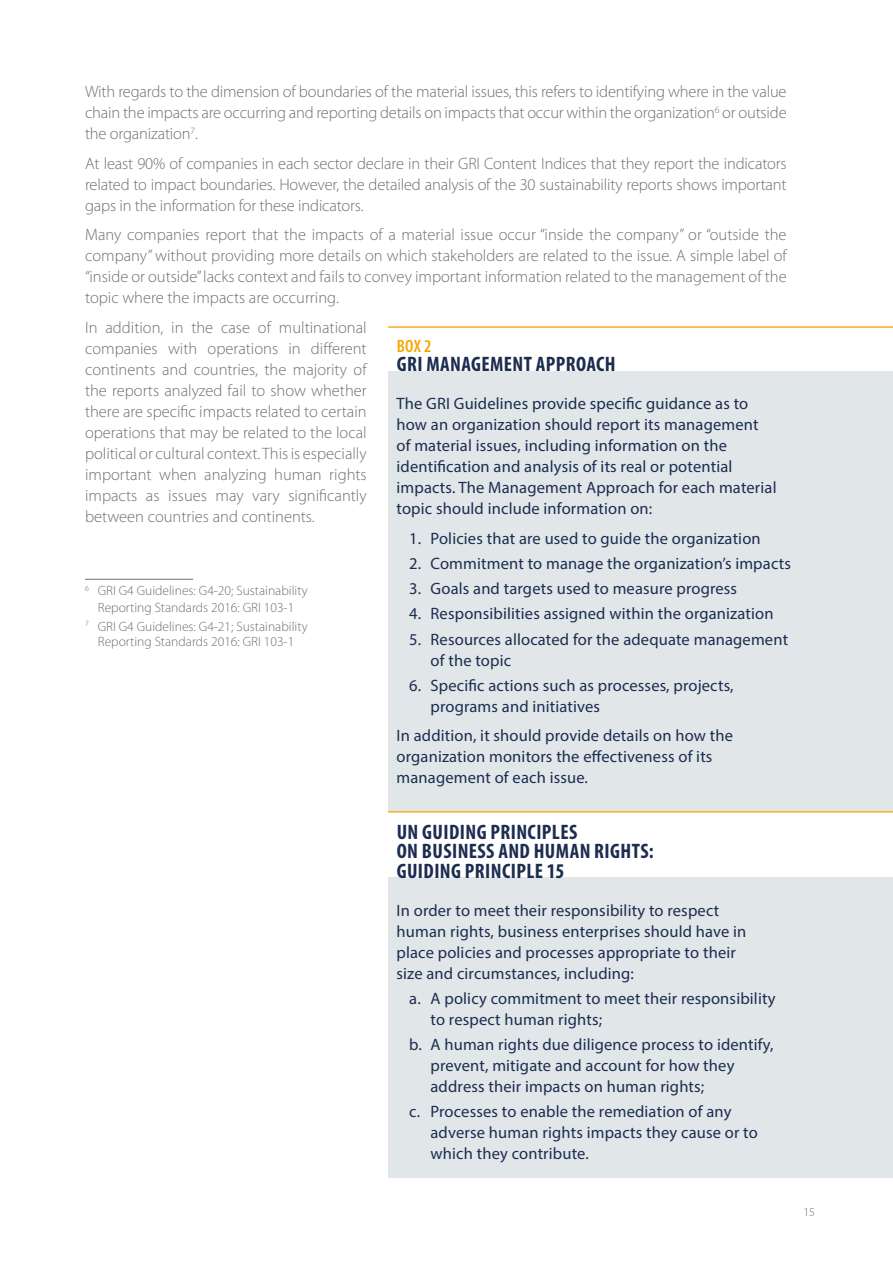
<style>
.page{position:relative;width:893px;height:1263px;background:#fff}
.page>*{position:absolute;margin:0;border:0;box-sizing:border-box;transform-origin:0 0}
.t1{font:700 condensed 21px/19.5px "Myriad Pro";letter-spacing:.02em;color:#1c2d50}
.t2{font:600 condensed 18px "Myriad Pro";color:#f7a600}
.t3{font:300 16.5px/21px "Myriad Pro";letter-spacing:-.01em;color:#706f6f;text-align:justify}
.t4{font:16.5px/21px "Myriad Pro";letter-spacing:.01em;color:#1c2d50}
.t5{font:300 13.5px/16.2px "Myriad Pro";color:#706f6f;text-align:center}
.t6{font:300 12px "Myriad Pro";color:#706f6f}
</style>
<div class="page">
<hr style="left:85px;top:579px;width:108px;height:1px;background:#706f6f">
<hr style="left:388px;top:326px;width:505px;height:2px;background:#f7a600">
<div style="left:388px;top:371px;width:505px;height:440px;background:#e1e6e9"></div>
<hr style="left:388px;top:811px;width:505px;height:1px;background:#f7a600">
<div style="left:388px;top:877px;width:505px;height:301px;background:#e1e6e9"></div>
<p class="t3" style="left:85px;top:81px;width:703px">With regards to the dimension of boundaries of the material issues, this refers to identifying where in the value chain the impacts are occurring and reporting details on impacts that occur within the organization<sup>6</sup> or outside the organization<sup>7</sup>.</p>
<p class="t3" style="left:85px;top:153px;width:703px">At least 90% of companies in each sector declare in their GRI Content Indices that they report the indicators related to impact boundaries. However, the detailed analysis of the 30 sustainability reports shows important gaps in the information for these indicators.</p>
<p class="t3" style="left:85px;top:224px;width:703px">Many companies report that the impacts of a material issue occur “inside the company” or “outside the company” without providing more details on which stakeholders are related to the issue. A simple label of “inside or outside” lacks context and fails to convey important information related to the management of the topic where the impacts are occurring.</p>
<p class="t3" style="left:85px;top:317px;width:283px">In addition, in the case of multinational companies with operations in different continents and countries, the majority of the reports analyzed fail to show whether there are specific impacts related to certain operations that may be related to the local political or cultural context. This is especially important when analyzing human rights impacts as issues may vary significantly between countries and continents.</p>
<p class="t2" style="left:397px;top:334px;width:36px">BOX 2</p>
<p class="t1" style="left:397px;top:354px;width:220px">GRI MANAGEMENT APPROACH</p>
<p class="t4" style="left:396px;top:393px;width:382px">The GRI Guidelines provide specific guidance as to how an organization should report its management of material issues, including information on the identification and analysis of its real or potential impacts. The Management Approach for each material topic should include information on:</p>
<p class="t4" style="left:409px;top:527px;width:353px">1. Policies that are used to guide the organization</p>
<p class="t4" style="left:409px;top:553px;width:383px">2. Commitment to manage the organization’s impacts</p>
<p class="t4" style="left:409px;top:578px;width:329px">3. Goals and targets used to measure progress</p>
<p class="t4" style="left:409px;top:603px;width:366px">4. Responsibilities assigned within the organization</p>
<p class="t4" style="left:431px;top:628px;width:359px;text-indent:-21px">5. Resources allocated for the adequate management of the topic</p>
<p class="t4" style="left:431px;top:675px;width:305px;text-indent:-21px">6. Specific actions such as processes, projects, programs and initiatives</p>
<p class="t4" style="left:396px;top:725px;width:338px">In addition, it should provide details on how the organization monitors the effectiveness of its management of each issue.</p>
<p class="t1" style="left:397px;top:821px;width:258px">UN GUIDING PRINCIPLES<br>ON BUSINESS AND HUMAN RIGHTS:<br>GUIDING PRINCIPLE 15</p>
<p class="t4" style="left:396px;top:899px;width:351px">In order to meet their responsibility to respect human rights, business enterprises should have in place policies and processes appropriate to their size and circumstances, including:</p>
<p class="t4" style="left:431px;top:987px;width:347px;text-indent:-21px">a. A policy commitment to meet their responsibility to respect human rights;</p>
<p class="t4" style="left:431px;top:1034px;width:344px;text-indent:-21px">b. A human rights due diligence process to identify, prevent, mitigate and account for how they address their impacts on human rights;</p>
<p class="t4" style="left:431px;top:1101px;width:329px;text-indent:-21px">c. Processes to enable the remediation of any adverse human rights impacts they cause or to which they contribute.</p>
<p class="t5" style="left:85px;top:583px;width:224px"><sup>6</sup> GRI G4 Guidelines: G4-20; Sustainability<br>Reporting Standards 2016: GRI 103-1</p>
<p class="t5" style="left:85px;top:619px;width:224px;line-height:15px"><sup>7</sup> GRI G4 Guidelines: G4-21; Sustainability<br>Reporting Standards 2016: GRI 103-1</p>
<p class="t6" style="left:803px;top:1205px;width:13px">15</p>
</div>
